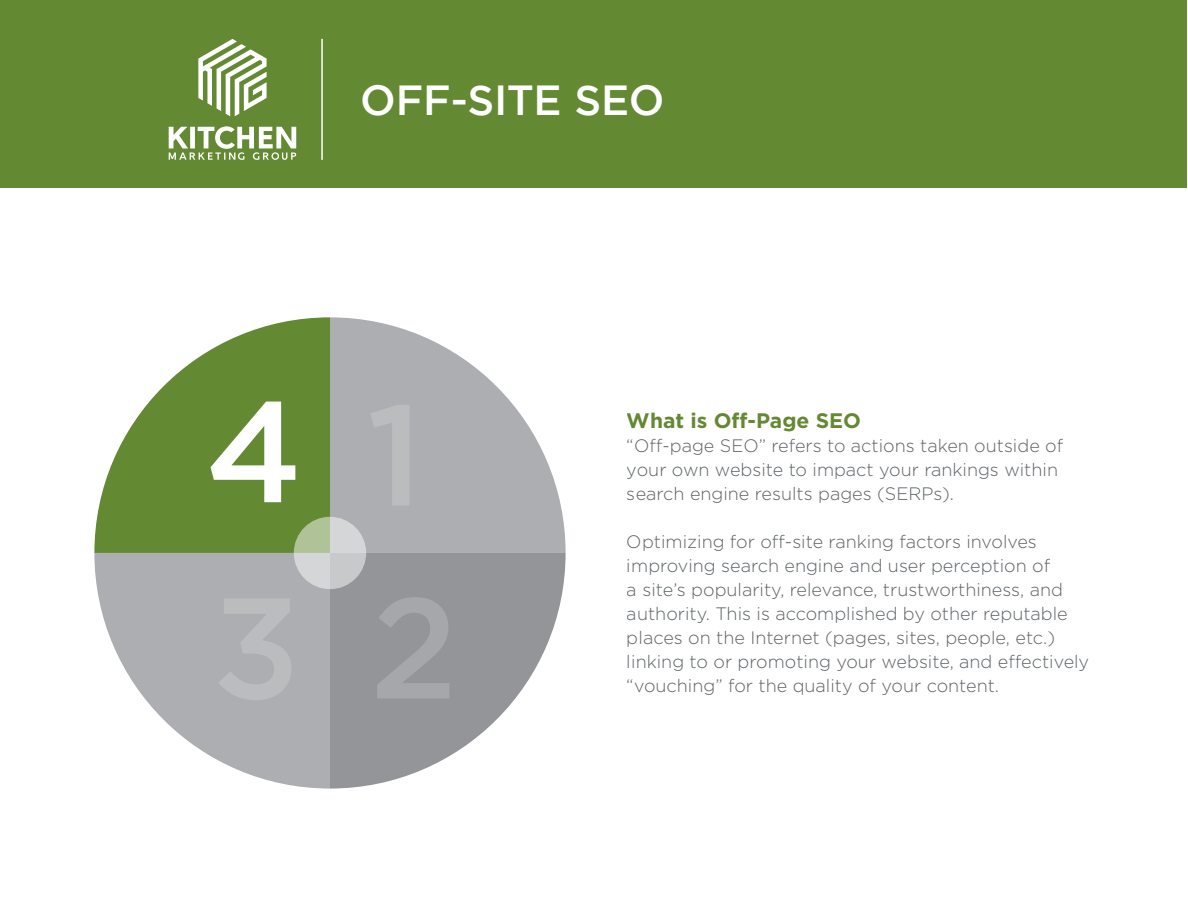
<style>
.page{position:relative;width:1188px;height:918px;background:#fff}
.page>*{position:absolute;margin:0;border:0;box-sizing:border-box;transform-origin:0 0}
.t1{font:500 142.8px "Gotham";color:#fff}
.t2{font:500 42px "Gotham";letter-spacing:-.01em;color:#fff}
.t3{font:700 21px "Gotham";color:#638933}
.t4{font:300 18px/24px "Gotham";color:#5e6367}
</style>
<div class="page">
<div style="left:1px;top:1px;width:1186px;height:187px;background:#638933"></div>
<hr style="left:321px;top:39px;width:2px;height:121px;background:#fff">
<svg style="left:94px;top:317px;width:236px;height:236px;fill:#638933"></svg>
<svg style="left:94px;top:553px;width:236px;height:236px;fill:#acaeb1"></svg>
<svg style="left:330px;top:553px;width:236px;height:236px;fill:#939598"></svg>
<svg style="left:330px;top:317px;width:236px;height:236px;fill:#acaeb1"></svg>
<svg style="left:294px;top:517px;width:72px;height:72px;background:#c8cdc4"></svg>
<svg style="left:198px;top:39px;width:69px;height:77px"></svg>
<svg style="left:169px;top:126px;width:127px;height:34px"></svg>
<div style="left:180px;top:452px;width:52px;height:49px;background:#638933"></div>
<div style="left:243px;top:392px;width:69px;height:58px;background:#638933"></div>
<h2 class="t2" style="left:360px;top:76px;width:306px">OFF-SITE SEO</h2>
<h1 class="t1" style="left:205px;top:371px;width:99px">4</h1>
<p class="t3" style="left:627px;top:406px;width:236px">What is Off-Page SEO</p>
<p class="t4" style="left:627px;top:433px;width:438px">“Off-page SEO” refers to actions taken outside of your own website to impact your rankings within search engine results pages (SERPs).</p>
<p class="t4" style="left:627px;top:529px;width:464px">Optimizing for off-site ranking factors involves improving search engine and user perception of<br>a site’s popularity, relevance, trustworthiness, and authority. This is accomplished by other reputable places on the Internet (pages, sites, people, etc.) linking to or promoting your website, and effectively “vouching” for the quality of your content.</p>
</div>
